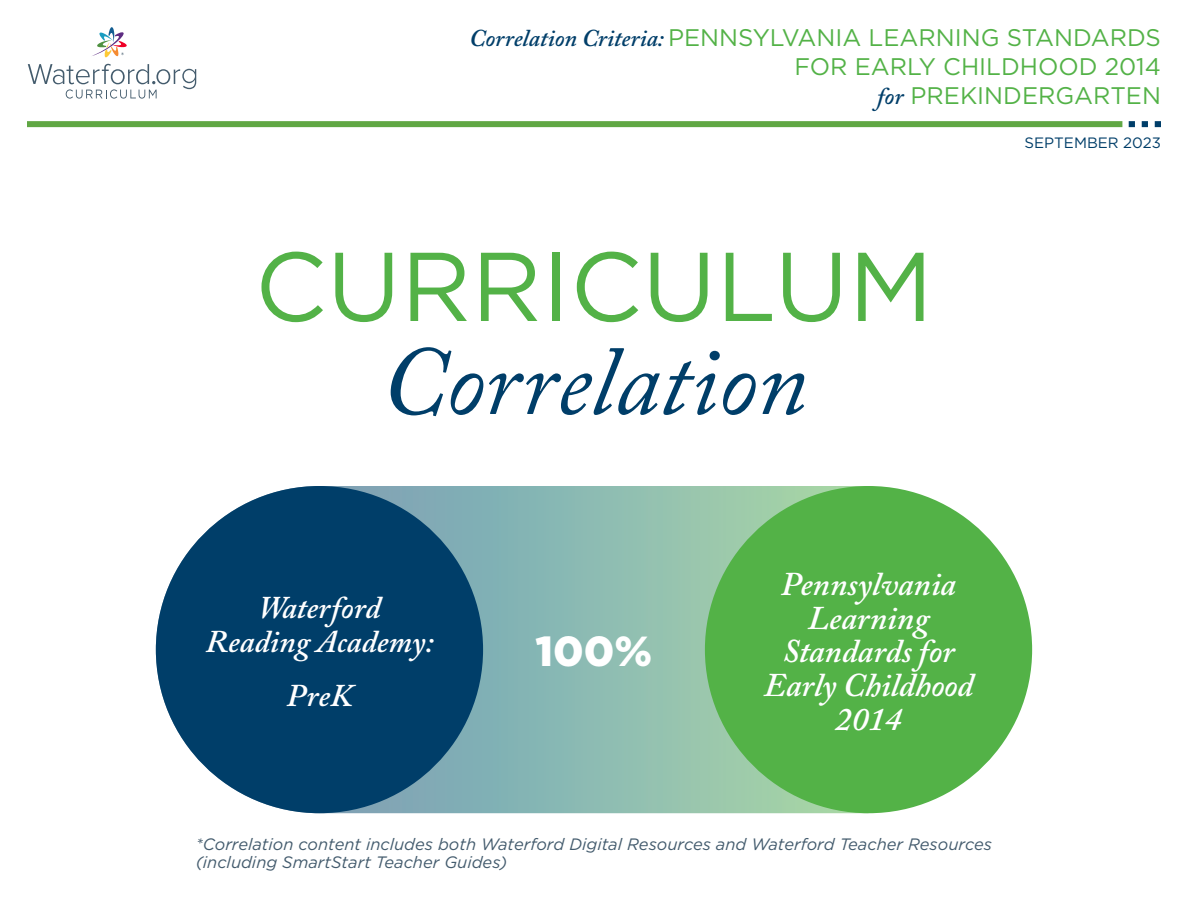
<style>
.page{position:relative;width:1188px;height:918px;background:#fff}
.page>*{position:absolute;margin:0;border:0;box-sizing:border-box;transform-origin:0 0}
.t1{font:italic 97.5px "Adobe Caslon Pro";color:#003e69}
.t2{font:97.5px "Gotham";color:#53b247}
.t3{font:900 42px "Gotham";color:#fff}
.t4{font:italic 600 33px/33.6px "Adobe Caslon Pro";color:#fff;text-align:center}
.t5{font:italic 600 31.5px/33.6px "Adobe Caslon Pro";color:#fff;text-align:center}
.t6{font:24px/28.8px "Gotham";color:#53b247;text-align:right}
.t7{font:italic 16.5px/18px "Gotham";color:#435b6d}
.t8{font:15px "Gotham";color:#003e69}
.s1{font-family:"Adobe Caslon Pro";font-weight:600;font-style:italic;color:#003e69}
</style>
<div class="page">
<svg style="left:156px;top:486px;width:700px;height:327px"></svg>
<div style="left:156px;top:486px;width:327px;height:327px;background:#003e69;border-radius:50%"></div>
<div style="left:705px;top:486px;width:327px;height:327px;background:#53b247;border-radius:50%"></div>
<div style="left:27px;top:121px;width:1095px;height:6px;background:#60a744"></div>
<svg style="left:1129px;top:121px;width:6px;height:6px"></svg>
<svg style="left:1142px;top:121px;width:6px;height:6px"></svg>
<svg style="left:1155px;top:121px;width:6px;height:6px"></svg>
<svg style="left:28px;top:64px;width:168px;height:35px"></svg>
<svg style="left:92px;top:27px;width:35px;height:31px"></svg>
<h3 class="t6" style="left:469px;top:23px;width:693px"><span class="s1">Correlation Criteria:</span> PENNSYLVANIA LEARNING STANDARDS<br>FOR EARLY CHILDHOOD 2014<br><span class="s1">for</span> PREKINDERGARTEN</h3>
<h1 class="t2" style="left:255px;top:224px;width:680px">CURRICULUM</h1>
<h1 class="t1" style="left:381px;top:323px;width:428px">Correlation</h1>
<p class="t8" style="left:1025px;top:133px;width:138px">SEPTEMBER 2023</p>
<h3 class="t5" style="left:206px;top:591px;width:229px">Waterford<br>Reading Academy:</h3>
<h3 class="t5" style="left:286px;top:678px;width:68px">PreK</h3>
<h2 class="t3" style="left:536px;top:623px;width:118px">100%</h2>
<h3 class="t4" style="left:764px;top:567px;width:211px">Pennsylvania<br>Learning<br>Standards for<br>Early Childhood<br>2014</h3>
<p class="t7" style="left:196px;top:835px;width:798px">*Correlation content includes both Waterford Digital Resources and Waterford Teacher Resources (including SmartStart Teacher Guides)</p>
</div>
